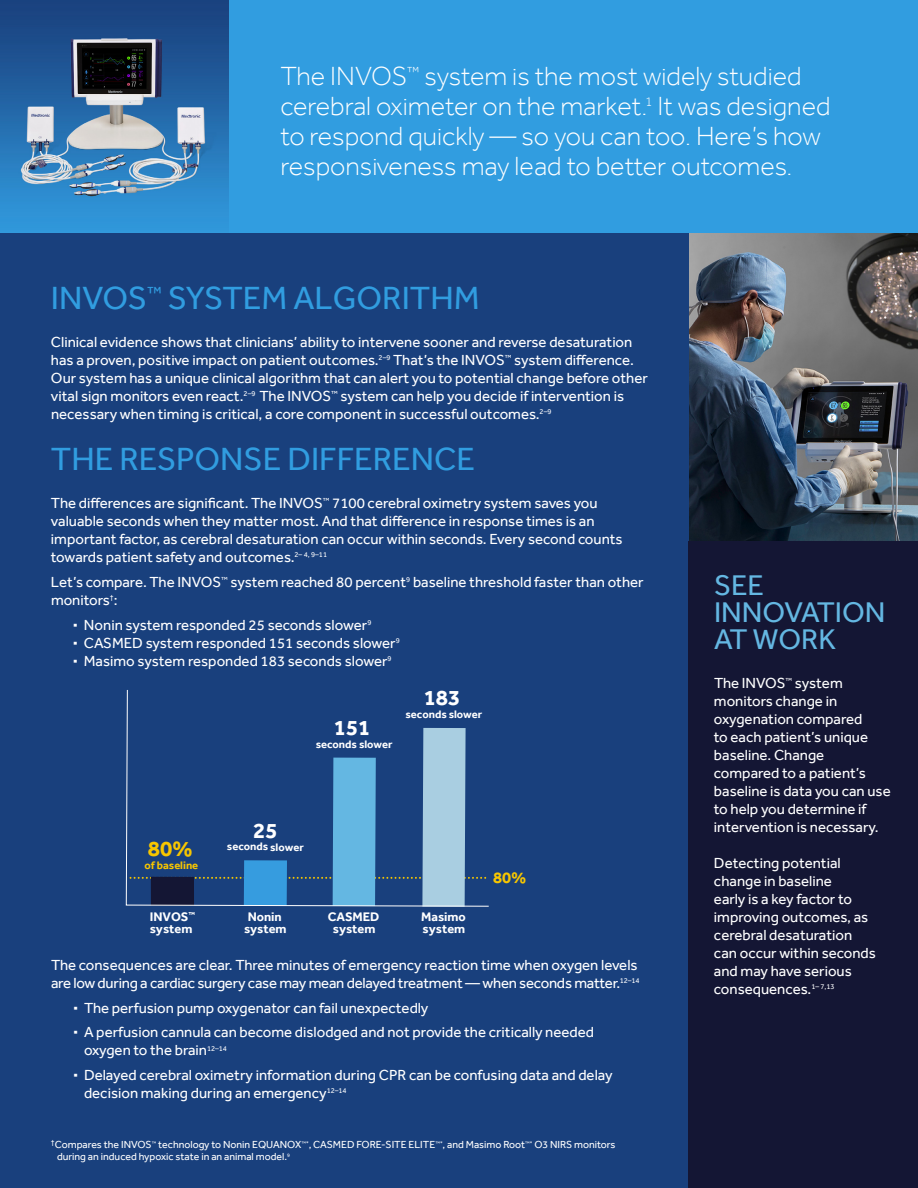
<style>
.page{position:relative;width:918px;height:1188px;background:#fff}
.page>*{position:absolute;margin:0;border:0;box-sizing:border-box;transform-origin:0 0}
.t1{font:33px "Effra";color:#319de0}
.t2{font:29.25px/27px "Effra";color:#64b7e2}
.t3{font:300 27px/30px "Effra";color:#fff}
.t4{font:700 22.35px "Effra";letter-spacing:-.005em;color:#fff}
.t5{font:700 22.35px "Effra";color:#f7c600}
.t6{font:700 16.5px "Effra";color:#f7c600}
.t7{font:15px/18px "Effra";color:#fff}
.t8{font:700 12.75px/12px "Effra";letter-spacing:-.005em;color:#fff}
.t9{font:700 11.25px "Effra";letter-spacing:-.005em;color:#fff}
.t10{font:700 11.25px "Effra";letter-spacing:-.005em;color:#f7c600}
.t11{font:10.5px/12px "Effra";color:#fff}
.s1{font-size:30px}
</style>
<div class="page">
<img style="left:688px;top:232px;width:230px;height:310px">
<div style="left:0;top:232px;width:688px;height:956px;background:#19407d"></div>
<img style="left:0;top:0;width:230px;height:232px">
<div style="left:230px;top:0;width:688px;height:232px;background:#319de0"></div>
<div style="left:688px;top:542px;width:230px;height:646px;background:#141634"></div>
<svg style="left:126px;top:690px;width:363px;height:217px"></svg>
<h3 class="t3" style="left:280px;top:61px;width:552px">The INVOS<sup>™</sup> system is the most widely studied cerebral oximeter on the market.<sup>1</sup> It was designed to respond quickly — so you can too. Here’s how responsiveness may lead to better outcomes.</h3>
<h1 class="t1" style="left:51px;top:278px;width:430px">INVOS<sup>™</sup> SYSTEM ALGORITHM</h1>
<p class="t7" style="left:51px;top:333px;width:598px">Clinical evidence shows that clinicians’ ability to intervene sooner and reverse desaturation has a proven, positive impact on patient outcomes.<sup>2–9</sup> That’s the INVOS<sup>™</sup> system difference.<br>Our system has a unique clinical algorithm that can alert you to potential change before other vital sign monitors even react.<sup>2–9</sup> The INVOS<sup>™</sup> system can help you decide if intervention is necessary when timing is critical, a core component in successful outcomes.<sup>2–9</sup></p>
<h1 class="t1" style="left:51px;top:440px;width:426px">THE RESPONSE DIFFERENCE</h1>
<p class="t7" style="left:51px;top:494px;width:573px">The differences are significant. The INVOS<sup>™</sup> 7100 cerebral oximetry system saves you valuable seconds when they matter most. And that difference in response times is an important factor, as cerebral desaturation can occur within seconds. Every second counts towards patient safety and outcomes.<sup>2–</sup> <sup>4,</sup> <sup>9–11</sup></p>
<p class="t7" style="left:51px;top:573px;width:594px">Let’s compare. The INVOS<sup>™</sup> system reached 80 percent<sup>9</sup> baseline threshold faster than other monitors<sup>†</sup>:</p>
<p class="t7" style="left:72px;top:615px;width:329px"><span class="s1">∙</span> Nonin system responded 25 seconds slower<sup>9<br></sup><span class="s1">∙</span> CASMED system responded 151 seconds slower<sup>9 </sup><span class="s1">∙</span> Masimo system responded 183 seconds slower<sup>9</sup></p>
<h3 class="t4" style="left:334px;top:714px;width:38px">151</h3>
<p class="t9" style="left:316px;top:737px;width:78px">seconds slower</p>
<h3 class="t4" style="left:424px;top:684px;width:38px">183</h3>
<p class="t9" style="left:406px;top:707px;width:78px">seconds slower</p>
<h3 class="t5" style="left:148px;top:835px;width:47px">80%</h3>
<p class="t10" style="left:145px;top:858px;width:55px">of baseline</p>
<h3 class="t4" style="left:253px;top:817px;width:26px">25</h3>
<p class="t9" style="left:227px;top:840px;width:78px">seconds slower</p>
<p class="t8" style="left:150px;top:910px;width:47px">INVOS<sup>™ </sup>system</p>
<p class="t8" style="left:244px;top:911px;width:44px">Nonin system</p>
<p class="t8" style="left:328px;top:911px;width:53px;text-align:center">CASMED system</p>
<p class="t8" style="left:421px;top:911px;width:46px">Masimo system</p>
<p class="t6" style="left:493px;top:867px;width:35px">80%</p>
<p class="t7" style="left:51px;top:956px;width:590px">The consequences are clear. Three minutes of emergency reaction time when oxygen levels are low during a cardiac surgery case may mean delayed treatment — when seconds matter.<sup>12–14</sup></p>
<p class="t7" style="left:72px;top:995px;width:524px;line-height:24.8px"><span class="s1">∙</span> The perfusion pump oxygenator can fail unexpectedly<br><span class="s1">∙</span> A perfusion cannula can become dislodged and not provide the critically needed</p>
<p class="t7" style="left:72px;top:1038px;width:542px;line-height:24.8px;text-indent:12px">oxygen to the brain<sup>12–14<br></sup><span class="s1">∙</span> Delayed cerebral oximetry information during CPR can be confusing data and delay</p>
<p class="t7" style="left:84px;top:1084px;width:264px">decision making during an emergency<sup>12–14</sup></p>
<p class="t11" style="left:57px;top:1139px;width:560px;text-indent:-6px"><sup>†</sup>Compares the INVOS<sup>™</sup> technology to Nonin EQUANOX<sup>™*</sup>, CASMED FORE-SITE ELITE<sup>™*</sup>, and Masimo Root<sup>™*</sup> O3 NIRS monitors during an induced hypoxic state in an animal model.<sup>9</sup></p>
<h2 class="t2" style="left:714px;top:572px;width:173px">SEE<br>INNOVATION<br>AT WORK</h2>
<p class="t7" style="left:714px;top:674px;width:178px">The INVOS<sup>™</sup> system monitors change in oxygenation compared<br>to each patient’s unique baseline. Change compared to a patient’s baseline is data you can use to help you determine if intervention is necessary.</p>
<p class="t7" style="left:714px;top:854px;width:163px">Detecting potential change in baseline<br>early is a key factor to improving outcomes, as cerebral desaturation can occur within seconds and may have serious consequences.<sup>1–</sup> <sup>7,13</sup></p>
</div>
